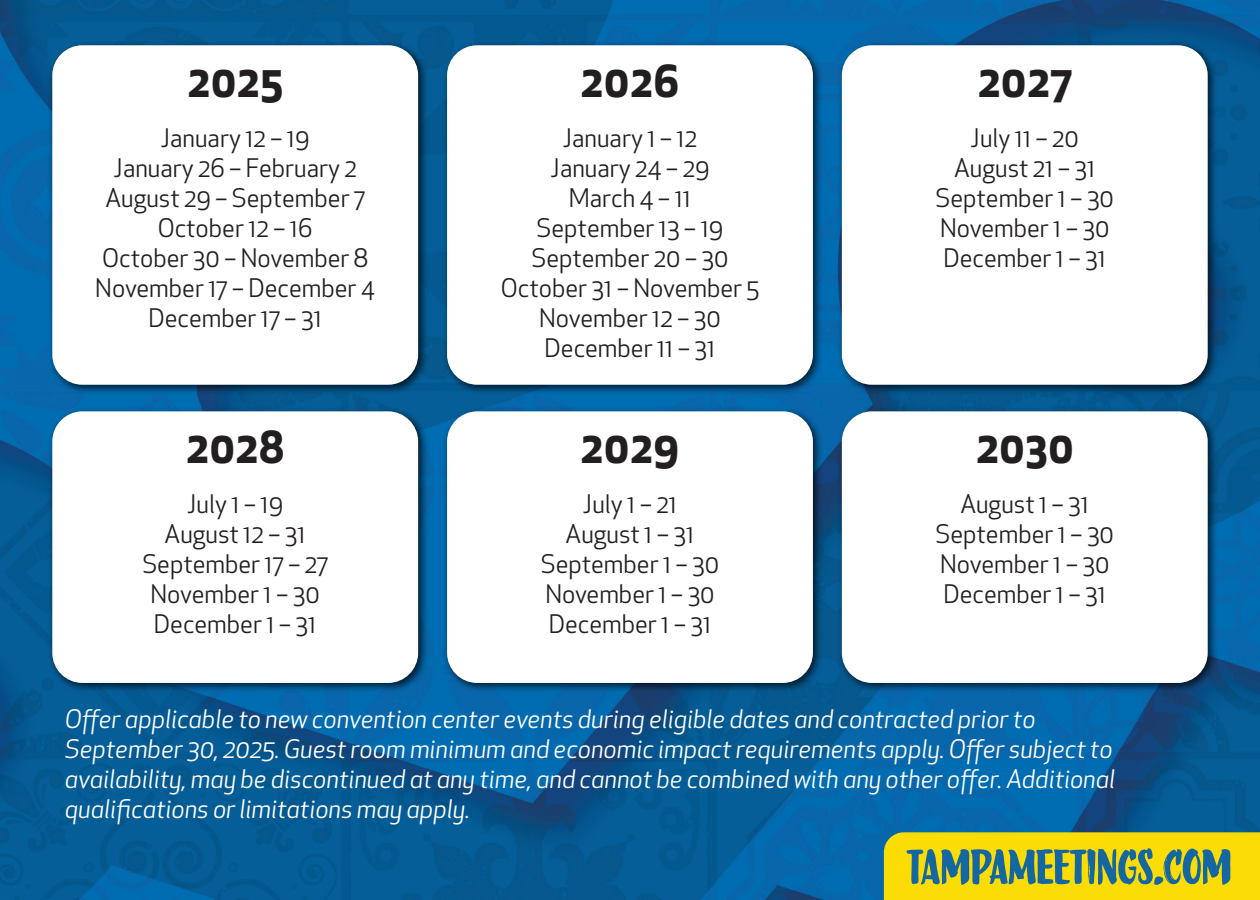
<style>
.page{position:relative;width:1260px;height:900px;background:#fff}
.page>*{position:absolute;margin:0;border:0;box-sizing:border-box;transform-origin:0 0}
.t1{font:700 52.5px "Liebe Doris";color:#1467a1}
.t2{font:700 43px "Apex New";color:#231f20}
.t3{font:25px/30px "Apex New";color:#231f20;text-align:center}
.t4{font:italic 25px/30px "Apex New";color:#fff}
</style>
<div class="page">
<img style="left:0;top:0;width:1260px;height:900px">
<img style="left:46px;top:39px;width:385px;height:359px">
<div style="left:52px;top:45px;width:366px;height:340px;background:#fff;border-radius:30px"></div>
<img style="left:441px;top:39px;width:385px;height:359px">
<div style="left:447px;top:45px;width:366px;height:340px;background:#fff;border-radius:30px"></div>
<img style="left:835px;top:39px;width:386px;height:359px">
<div style="left:842px;top:45px;width:366px;height:340px;background:#fff;border-radius:30px"></div>
<img style="left:46px;top:405px;width:385px;height:291px">
<div style="left:52px;top:411px;width:366px;height:272px;background:#fff;border-radius:30px"></div>
<img style="left:441px;top:405px;width:385px;height:291px">
<div style="left:447px;top:411px;width:366px;height:272px;background:#fff;border-radius:30px"></div>
<img style="left:835px;top:405px;width:386px;height:291px">
<div style="left:842px;top:411px;width:366px;height:272px;background:#fff;border-radius:30px"></div>
<div style="left:884px;top:832px;width:376px;height:68px;background:#fbdc05"></div>
<h2 class="t2" style="left:187px;top:51px;width:98px">2025</h2>
<p class="t3" style="left:95px;top:123px;width:281px">January 12 – 19<br>January 26 – February 2<br>August 29 – September 7<br>October 12 – 16<br>October 30 – November 8<br>November 17 – December 4<br>December 17 – 31</p>
<h2 class="t2" style="left:186px;top:417px;width:100px">2028</h2>
<p class="t3" style="left:142px;top:489px;width:187px">July 1 – 19<br>August 12 – 31<br>September 17 – 27<br>November 1 – 30<br>December 1 – 31</p>
<h2 class="t2" style="left:580px;top:51px;width:101px">2026</h2>
<p class="t3" style="left:501px;top:123px;width:260px">January 1 – 12<br>January 24 – 29<br>March 4 – 11<br>September 13 – 19<br>September 20 – 30<br>October 31 – November 5<br>November 12 – 30<br>December 11 – 31</p>
<h2 class="t2" style="left:580px;top:417px;width:101px">2029</h2>
<p class="t3" style="left:541px;top:489px;width:180px">July 1 – 21<br>August 1 – 31<br>September 1 – 30<br>November 1 – 30<br>December 1 – 31</p>
<h2 class="t2" style="left:977px;top:51px;width:96px">2027</h2>
<p class="t3" style="left:936px;top:123px;width:180px">July 11 – 20<br>August 21 – 31<br>September 1 – 30<br>November 1 – 30<br>December 1 – 31</p>
<h2 class="t2" style="left:976px;top:417px;width:100px">2030</h2>
<p class="t3" style="left:936px;top:489px;width:180px">August 1 – 31<br>September 1 – 30<br>November 1 – 30<br>December 1 – 31</p>
<p class="t4" style="left:65px;top:704px;width:1052px">Offer applicable to new convention center events during eligible dates and contracted prior to September 30, 2025. Guest room minimum and economic impact requirements apply. Offer subject to availability, may be discontinued at any time, and cannot be combined with any other offer. Additional qualifications or limitations may apply.</p>
<h1 class="t1" style="left:907px;top:836px;width:327px">TAMPAMEETINGS.COM</h1>
</div>
